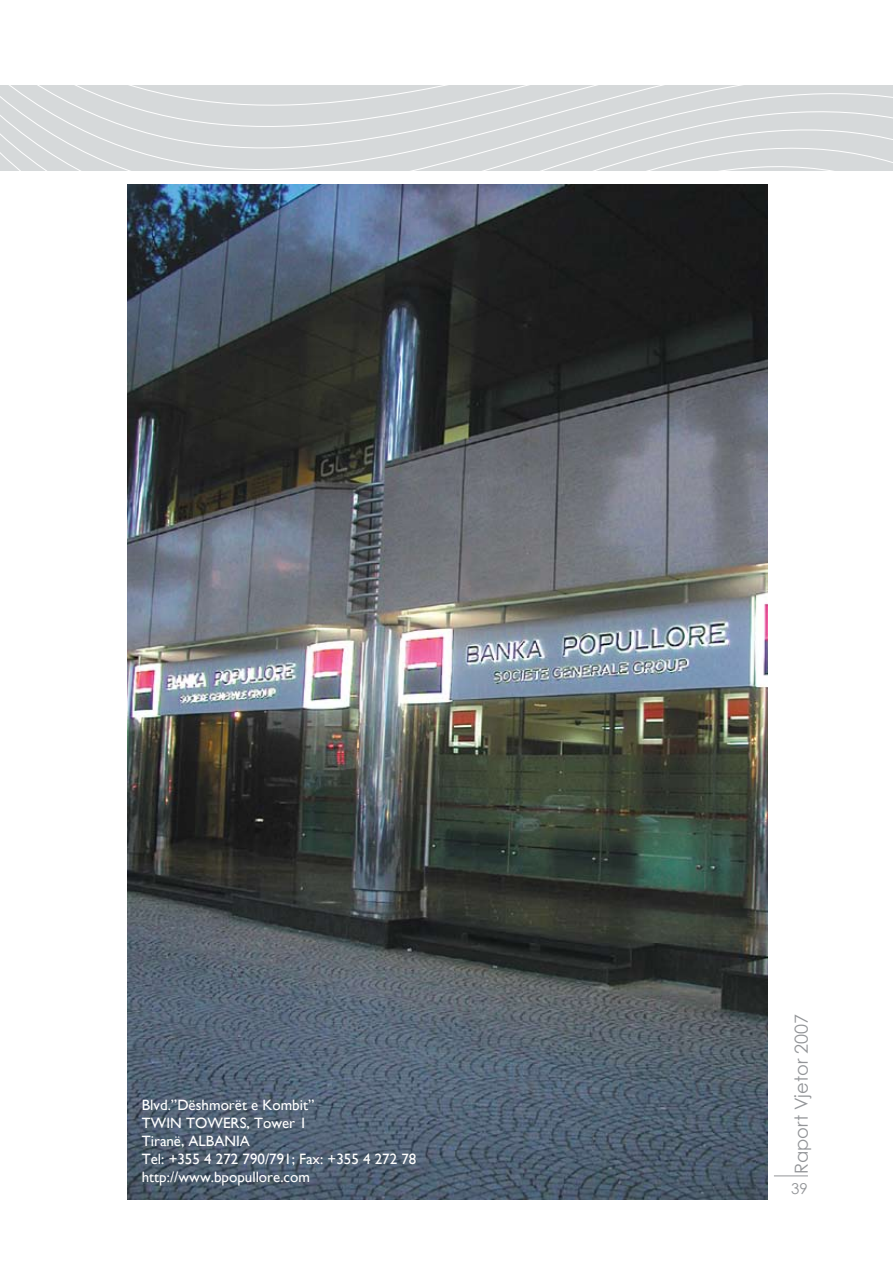
<style>
.page{position:relative;width:893px;height:1263px;background:#fff}
.page>*{position:absolute;margin:0;border:0;box-sizing:border-box;transform-origin:0 0}
.t1{font:18px "Century Gothic";color:#939598}
.t2{font:15px/18px "Gill Sans";color:#fff}
.t3{font:15px "Century Gothic";color:#939598}
</style>
<div class="page">
<hr style="left:774px;top:1175px;width:34px;height:1px;background:#939598">
<svg style="left:0;top:85px;width:893px;height:85px;background:#d8dbdc"></svg>
<img style="left:128px;top:185px;width:639px;height:1014px">
<p class="t2" style="left:142px;top:1096px;width:276px">Blvd.”Dëshmorët e Kombit”<br>TWIN TOWERS, Tower 1<br>Tiranë, ALBANIA<br>Tel: +355 4 272 790/791; Fax: +355 4 272 78 http://www.bpopullore.com</p>
<p class="t1" style="left:789px;top:1174px;width:161px;rotate:-90deg">Raport Vjetor 2007</p>
<p class="t3" style="left:791px;top:1178px;width:16px">39</p>
</div>
